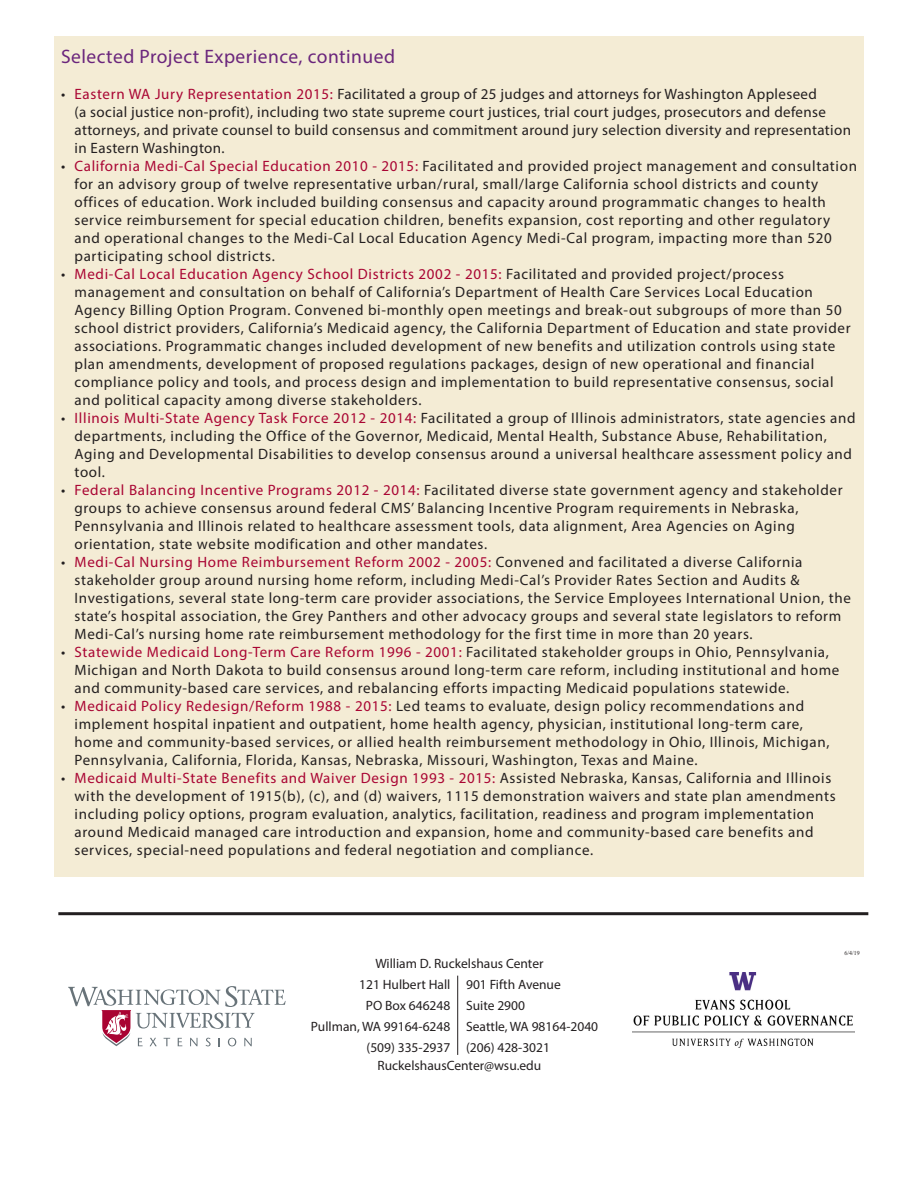
<style>
.page{position:relative;width:918px;height:1188px;background:#fff}
.page>*{position:absolute;margin:0;border:0;box-sizing:border-box;transform-origin:0 0}
.t1{font:19.5px "Myriad Pro";letter-spacing:.025em;color:#6a257c}
.t2{font:15px/18px "Myriad Pro";letter-spacing:.045em;color:#231f20}
.t3{font:15px/18px "Myriad Pro";letter-spacing:.025em;color:#231f20}
.t4{font:13.5px "Myriad Pro";color:#231f20}
.t5{font:6px "Times New Roman";color:#231f20}
.s1{color:#a90533}
</style>
<div class="page">
<div style="left:54px;top:36px;width:810px;height:841px;background:#f4ecd5"></div>
<hr style="left:58px;top:912px;width:810px;height:3px;background:#231f20">
<svg style="left:68px;top:986px;width:218px;height:60px"></svg>
<img style="left:633px;top:973px;width:222px;height:75px">
<hr style="left:457px;top:976px;width:1px;height:79px;background:#231f20">
<p class="t1" style="left:61px;top:44px;width:336px">Selected Project Experience, continued</p>
<p class="t3" style="left:75px;top:85px;width:778px;text-indent:-14px">• <span class="s1">Eastern WA Jury Representation 2015:</span> Facilitated a group of 25 judges and attorneys for Washington Appleseed<br>(a social justice non-profit), including two state supreme court justices, trial court judges, prosecutors and defense attorneys, and private counsel to build consensus and commitment around jury selection diversity and representation in Eastern Washington.</p>
<p class="t2" style="left:75px;top:157px;width:784px;text-indent:-14px">• <span class="s1">California Medi-Cal Special Education 2010 - 2015:</span> Facilitated and provided project management and consultation for an advisory group of twelve representative urban/rural, small/large California school districts and county offices of education. Work included building consensus and capacity around programmatic changes to health service reimbursement for special education children, benefits expansion, cost reporting and other regulatory and operational changes to the Medi-Cal Local Education Agency Medi-Cal program, impacting more than 520 participating school districts.</p>
<p class="t2" style="left:75px;top:265px;width:778px;text-indent:-14px">• <span class="s1">Medi-Cal Local Education Agency School Districts 2002 - 2015:</span> Facilitated and provided project/process management and consultation on behalf of California’s Department of Health Care Services Local Education Agency Billing Option Program. Convened bi-monthly open meetings and break-out subgroups of more than 50 school district providers, California’s Medicaid agency, the California Department of Education and state provider associations. Programmatic changes included development of new benefits and utilization controls using state plan amendments, development of proposed regulations packages, design of new operational and financial compliance policy and tools, and process design and implementation to build representative consensus, social and political capacity among diverse stakeholders.</p>
<p class="t2" style="left:75px;top:409px;width:783px;text-indent:-14px">• <span class="s1">Illinois Multi-State Agency Task Force 2012 - 2014:</span> Facilitated a group of Illinois administrators, state agencies and departments, including the Office of the Governor, Medicaid, Mental Health, Substance Abuse, Rehabilitation, Aging and Developmental Disabilities to develop consensus around a universal healthcare assessment policy and tool.</p>
<p class="t2" style="left:75px;top:481px;width:770px;text-indent:-14px">• <span class="s1">Federal Balancing Incentive Programs 2012 - 2014:</span> Facilitated diverse state government agency and stakeholder groups to achieve consensus around federal CMS’ Balancing Incentive Program requirements in Nebraska, Pennsylvania and Illinois related to healthcare assessment tools, data alignment, Area Agencies on Aging orientation, state website modification and other mandates.</p>
<p class="t2" style="left:75px;top:553px;width:778px;text-indent:-14px">• <span class="s1">Medi-Cal Nursing Home Reimbursement Reform 2002 - 2005:</span> Convened and facilitated a diverse California stakeholder group around nursing home reform, including Medi-Cal’s Provider Rates Section and Audits &amp; Investigations, several state long-term care provider associations, the Service Employees International Union, the state’s hospital association, the Grey Panthers and other advocacy groups and several state legislators to reform Medi-Cal’s nursing home rate reimbursement methodology for the first time in more than 20 years.</p>
<p class="t2" style="left:75px;top:643px;width:766px;text-indent:-14px">• <span class="s1">Statewide Medicaid Long-Term Care Reform 1996 - 2001:</span> Facilitated stakeholder groups in Ohio, Pennsylvania,<br>Michigan and North Dakota to build consensus around long-term care reform, including institutional and home and community-based care services, and rebalancing efforts impacting Medicaid populations statewide.</p>
<p class="t2" style="left:75px;top:697px;width:757px;text-indent:-14px">• <span class="s1">Medicaid Policy Redesign/Reform 1988 - 2015:</span> Led teams to evaluate, design policy recommendations and implement hospital inpatient and outpatient, home health agency, physician, institutional long-term care, home and community-based services, or allied health reimbursement methodology in Ohio, Illinois, Michigan, Pennsylvania, California, Florida, Kansas, Nebraska, Missouri, Washington, Texas and Maine.</p>
<p class="t2" style="left:75px;top:769px;width:763px;text-indent:-14px">• <span class="s1">Medicaid Multi-State Benefits and Waiver Design 1993 - 2015:</span> Assisted Nebraska, Kansas, California and Illinois with the development of 1915(b), (c), and (d) waivers, 1115 demonstration waivers and state plan amendments including policy options, program evaluation, analytics, facilitation, readiness and program implementation around Medicaid managed care introduction and expansion, home and community-based care benefits and services, special-need populations and federal negotiation and compliance.</p>
<p class="t4" style="left:375px;top:956px;width:170px">William D. Ruckelshaus Center</p>
<p class="t4" style="left:359px;top:976px;width:93px">121 Hulbert Hall</p>
<p class="t4" style="left:366px;top:997px;width:86px">PO Box 646248</p>
<p class="t4" style="left:311px;top:1018px;width:141px">Pullman, WA 99164-6248</p>
<p class="t4" style="left:367px;top:1039px;width:85px">(509) 335-2937</p>
<p class="t4" style="left:466px;top:976px;width:96px">901 Fifth Avenue</p>
<p class="t4" style="left:466px;top:997px;width:60px">Suite 2900</p>
<p class="t4" style="left:466px;top:1018px;width:134px">Seattle, WA 98164-2040</p>
<p class="t4" style="left:466px;top:1039px;width:85px">(206) 428-3021</p>
<p class="t4" style="left:378px;top:1058px;width:165px">RuckelshausCenter@wsu.edu</p>
<p class="t5" style="left:845px;top:949px;width:17px">6/4/19</p>
</div>
